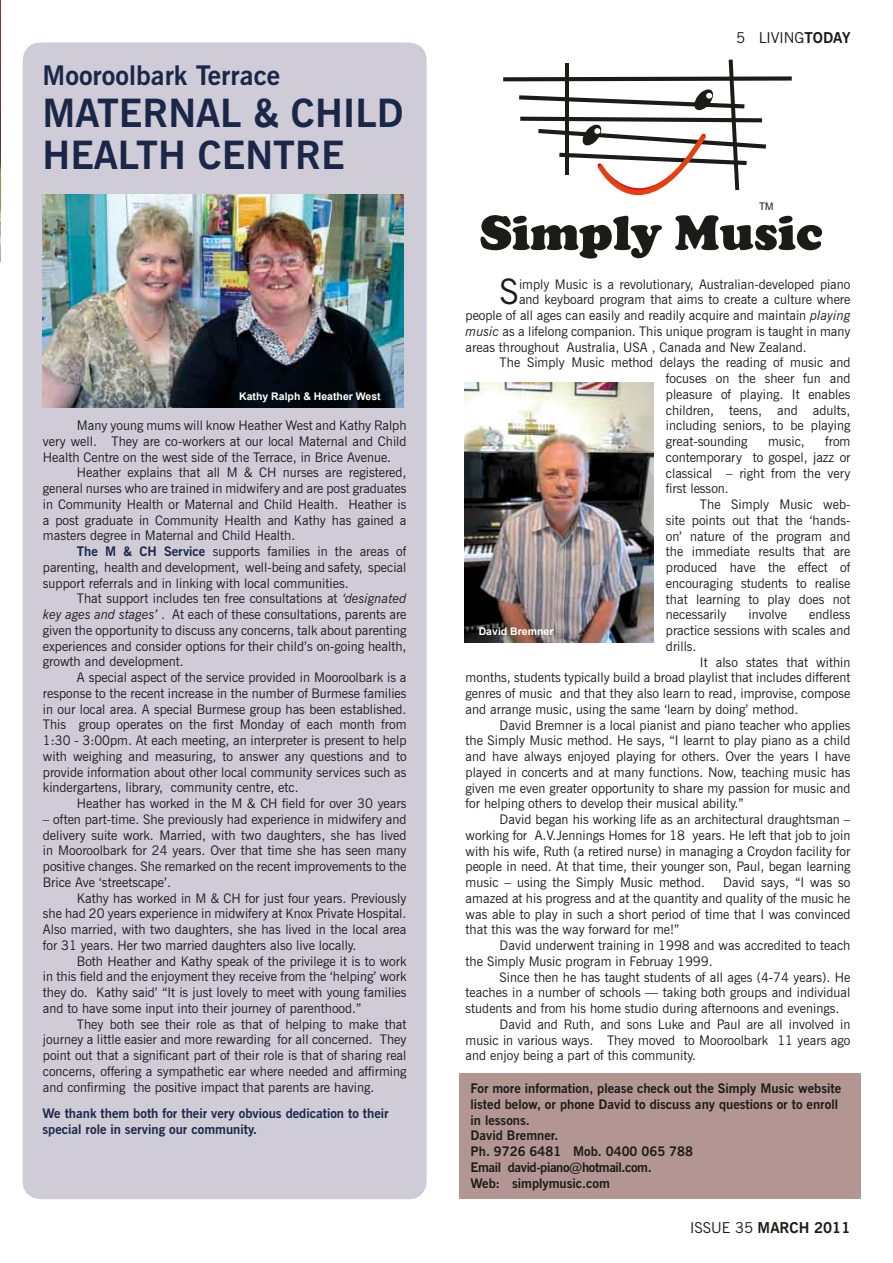
<style>
.page{position:relative;width:893px;height:1263px;background:#fff}
.page>*{position:absolute;margin:0;border:0;box-sizing:border-box;transform-origin:0 0}
.t1{font:900 50.7px "Cooper";color:#1b1b1a}
.t2{font:700 39px/42px "News Gothic BT";color:#1b2749}
.t3{font:34.95px "News Gothic BT";color:#1b1b1a}
.t4{font:700 27px "News Gothic BT";color:#1b2749}
.t5{font:700 15px "News Gothic BT";color:#1b1b1a}
.t6{font:15px "News Gothic BT";color:#1b1b1a}
.t7{font:13.2px/15.8px "News Gothic BT";color:#1b1b1a;text-align:justify}
.t8{font:700 13.2px/15.8px "News Gothic BT";color:#1b1b1a}
.t9{font:700 13.2px/15.8px "News Gothic BT";color:#1b2749}
.t10{font:700 10.5px "Arial";color:#fff}
.t11{font:10.5px "Arial";color:#1b1b1a;scale:.96 1}
.s1{font-weight:700;color:#1b2749}
.s2{font-style:italic}
.s3{font-weight:700}
.s4{font-weight:400}
</style>
<div class="page">
<img style="left:0;top:0;width:1px;height:261px">
<div style="left:459px;top:1074px;width:402px;height:125px;background:#b39693"></div>
<div style="left:23px;top:43px;width:404px;height:1156px;background:#cfcbd7;border-radius:18px"></div>
<img style="left:43px;top:195px;width:360px;height:212px">
<img style="left:465px;top:383px;width:188px;height:259px">
<svg style="left:503px;top:60px;width:289px;height:135px"></svg>
<h3 class="t4" style="left:43px;top:59px;width:239px">Mooroolbark Terrace</h3>
<h2 class="t2" style="left:43px;top:92px;width:363px">MATERNAL &amp; CHILD<br>HEALTH CENTRE</h2>
<p class="t10" style="left:239px;top:389px;width:143px">Kathy Ralph &amp; Heather West</p>
<p class="t7" style="left:43px;top:418px;width:365px;text-indent:34px">Many young mums will know Heather West and Kathy Ralph very well. They are co-workers at our local Maternal and Child Health Centre on the west side of the Terrace, in Brice Avenue.</p>
<p class="t7" style="left:43px;top:465px;width:365px;text-indent:34px">Heather explains that all M &amp; CH nurses are registered, general nurses who are trained in midwifery and are post graduates in Community Health or Maternal and Child Health. Heather is a post graduate in Community Health and Kathy has gained a masters degree in Maternal and Child Health.</p>
<p class="t7" style="left:43px;top:543px;width:365px;text-indent:34px"><span class="s1">The M &amp; CH Service</span> supports families in the areas of parenting, health and development, well-being and safety, special support referrals and in linking with local communities.</p>
<p class="t7" style="left:43px;top:591px;width:365px;text-indent:34px">That support includes ten free consultations at <span class="s2">‘designated key ages and stages’</span> . At each of these consultations, parents are given the opportunity to discuss any concerns, talk about parenting experiences and consider options for their child’s on-going health, growth and development.</p>
<p class="t7" style="left:43px;top:669px;width:365px;text-indent:34px">A special aspect of the service provided in Mooroolbark is a response to the recent increase in the number of Burmese families in our local area. A special Burmese group has been established.<br>This group operates on the first Monday of each month from 1:30 - 3:00pm. At each meeting, an interpreter is present to help with weighing and measuring, to answer any questions and to provide information about other local community services such as kindergartens, library, community centre, etc.</p>
<p class="t7" style="left:77px;top:795px;width:331px">Heather has worked in the M &amp; CH field for over 30 years</p>
<p class="t7" style="left:43px;top:811px;width:365px">– often part-time. She previously had experience in midwifery and delivery suite work. Married, with two daughters, she has lived in Mooroolbark for 24 years. Over that time she has seen many positive changes. She remarked on the recent improvements to the Brice Ave ‘streetscape’.</p>
<p class="t7" style="left:43px;top:890px;width:365px;text-indent:34px">Kathy has worked in M &amp; CH for just four years. Previously she had 20 years experience in midwifery at Knox Private Hospital.<br>Also married, with two daughters, she has lived in the local area for 31 years. Her two married daughters also live locally.</p>
<p class="t7" style="left:43px;top:953px;width:365px;text-indent:34px">Both Heather and Kathy speak of the privilege it is to work in this field and the enjoyment they receive from the ‘helping’ work they do. Kathy said’ “It is just lovely to meet with young families and to have some input into their journey of parenthood.”</p>
<p class="t7" style="left:43px;top:1016px;width:365px;text-indent:34px">They both see their role as that of helping to make that journey a little easier and more rewarding for all concerned. They point out that a significant part of their role is that of sharing real concerns, offering a sympathetic ear where needed and affirming and confirming the positive impact that parents are having.</p>
<p class="t9" style="left:43px;top:1106px;width:348px">We thank them both for their very obvious dedication to their special role in serving our community.</p>
<p class="t6" style="left:736px;top:28px;width:116px">5 LIVING<span class="s3">TODAY</span></p>
<p class="t11" style="left:759px;top:200px;width:17px">TM</p>
<h1 class="t1" style="left:479px;top:203px;width:345px">Simply Music</h1>
<h3 class="t3" style="left:500px;top:271px;width:21px">S</h3>
<p class="t7" style="left:519px;top:276px;width:333px">imply Music is a revolutionary, Australian-developed piano</p>
<p class="t7" style="left:519px;top:292px;width:333px">and keyboard program that aims to create a culture where</p>
<p class="t7" style="left:466px;top:307px;width:386px">people of all ages can easily and readily acquire and maintain <span class="s2">playing</span></p>
<p class="t7" style="left:466px;top:323px;width:386px"><span class="s2">music</span> as a lifelong companion. This unique program is taught in many</p>
<p class="t7" style="left:466px;top:339px;width:343px">areas throughout Australia, USA , Canada and New Zealand.</p>
<p class="t7" style="left:500px;top:355px;width:352px">The Simply Music method delays the reading of music and</p>
<p class="t7" style="left:666px;top:370px;width:186px">focuses on the sheer fun and</p>
<p class="t7" style="left:666px;top:386px;width:186px">pleasure of playing. It enables</p>
<p class="t7" style="left:666px;top:402px;width:186px">children, teens, and adults,</p>
<p class="t7" style="left:666px;top:418px;width:186px">including seniors, to be playing</p>
<p class="t7" style="left:666px;top:433px;width:83px">great-sounding</p>
<p class="t7" style="left:768px;top:433px;width:38px">music,</p>
<p class="t7" style="left:666px;top:433px;width:186px;text-indent:159px">from contemporary to gospel, jazz or classical – right from the very first lesson.</p>
<p class="t7" style="left:666px;top:496px;width:186px;text-indent:34px">The Simply Music web&shy;site points out that the ‘hands&shy;on’ nature of the program and the immediate results that are produced have the effect of encouraging students to realise that learning to play does not necessarily</p>
<p class="t7" style="left:666px;top:607px;width:186px;text-indent:143px">endless practice sessions with scales and drills.</p>
<p class="t7" style="left:466px;top:654px;width:386px;text-indent:234px">It also states that within months, students typically build a broad playlist that includes different genres of music and that they also learn to read, improvise, compose and arrange music, using the same ‘learn by doing’ method.</p>
<p class="t7" style="left:466px;top:717px;width:386px;text-indent:34px">David Bremner is a local pianist and piano teacher who applies the Simply Music method. He says, “I learnt to play piano as a child and have always enjoyed playing for others. Over the years I have played in concerts and at many functions. Now, teaching music has given me even greater opportunity to share my passion for music and for helping others to develop their musical ability.”</p>
<p class="t7" style="left:466px;top:811px;width:386px;text-indent:34px">David began his working life as an architectural draughtsman – working for A.V.Jennings Homes for 18 years. He left that job to join with his wife, Ruth (a retired nurse) in managing a Croydon facility for people in need. At that time, their younger son, Paul, began learning music – using the Simply Music method.</p>
<p class="t7" style="left:749px;top:607px;width:40px">involve</p>
<p class="t10" style="left:479px;top:624px;width:76px">David Bremner</p>
<p class="t7" style="left:466px;top:874px;width:386px;text-indent:258px">David says, “I was so amazed at his progress and at the quantity and quality of the music he was able to play in such a short period of time that I was convinced that this was the way forward for me!”</p>
<p class="t7" style="left:466px;top:937px;width:386px;text-indent:34px">David underwent training in 1998 and was accredited to teach the Simply Music program in Februay 1999.</p>
<p class="t7" style="left:500px;top:969px;width:352px">Since then he has taught students of all ages (4-74 years). He</p>
<p class="t7" style="left:466px;top:985px;width:386px">teaches in a number of schools — taking both groups and individual</p>
<p class="t7" style="left:466px;top:1000px;width:375px">students and from his home studio during afternoons and evenings.</p>
<p class="t7" style="left:500px;top:1016px;width:352px">David and Ruth, and sons Luke and Paul are all involved in</p>
<p class="t7" style="left:466px;top:1032px;width:386px">music in various ways. They moved to Mooroolbark 11 years ago</p>
<p class="t7" style="left:466px;top:1048px;width:232px">and enjoy being a part of this community.</p>
<p class="t8" style="left:470px;top:1080px;width:372px">For more information, please check out the Simply Music website listed below, or phone David to discuss any questions or to enroll in lessons.<br>David Bremner.<br>Ph. 9726 6481 Mob. 0400 065 788<br>Email david-piano@hotmail.com.<br>Web: simplymusic.com</p>
<p class="t5" style="left:690px;top:1218px;width:162px"><span class="s4">ISSUE 35</span> MARCH 2011</p>
</div>
